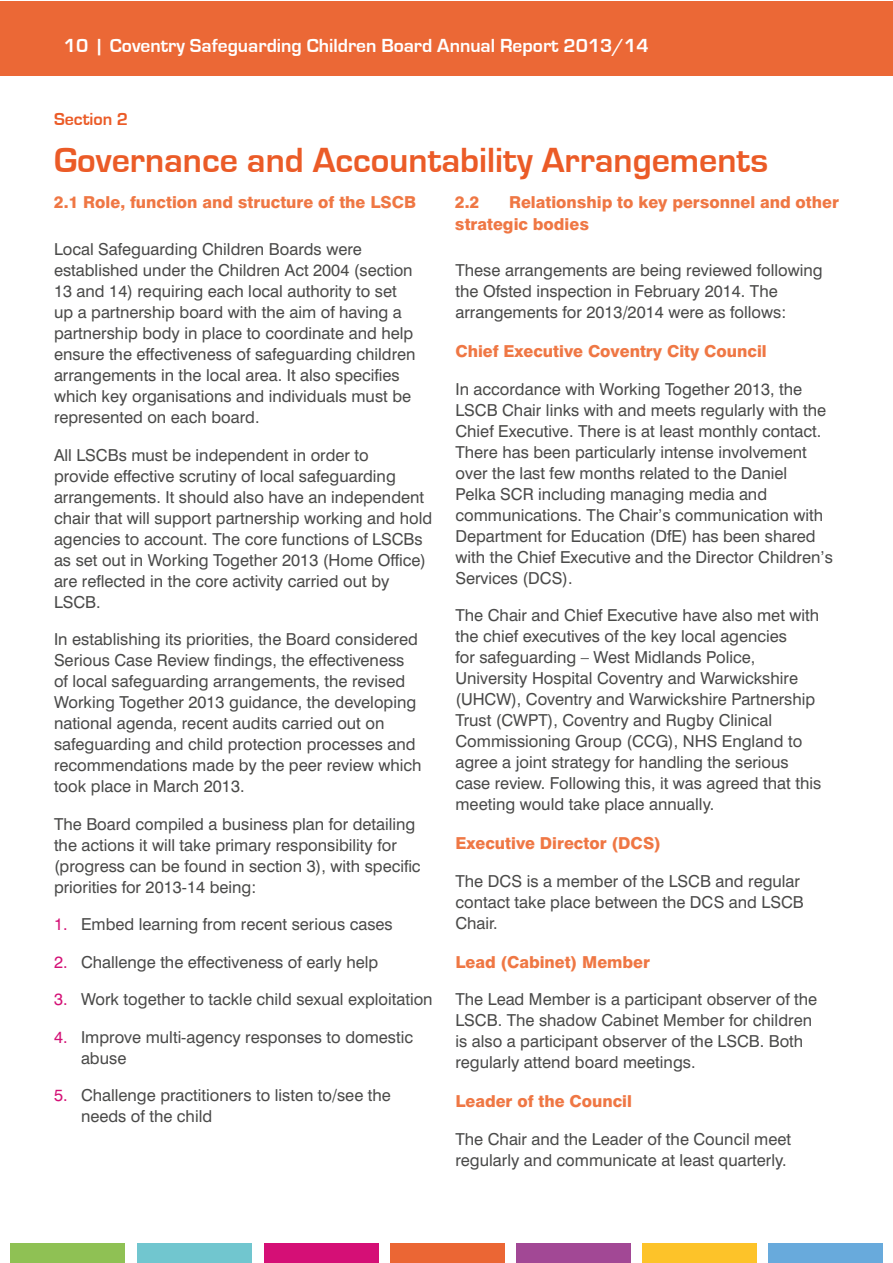
<style>
.page{position:relative;width:893px;height:1263px;background:#fff}
.page>*{position:absolute;margin:0;border:0;box-sizing:border-box;transform-origin:0 0}
.t1{font:700 36px "Eurostile";color:#eb5b27}
.t2{font:700 19.5px "Eurostile";color:#fff}
.t3{font:700 18px "Eurostile";color:#eb5b27}
.t4{font:16.5px/21px "Swiss 721 BT";color:#4a4a49}
.t5{font:800 16.5px/22.5px "Swiss 721 BT";color:#ef7744}
.s1{color:#d41176}
</style>
<div class="page">
<div style="left:0;top:1px;width:892px;height:75px;background:#eb6836"></div>
<div style="left:10px;top:1244px;width:115px;height:19px;background:#8fc154"></div>
<div style="left:137px;top:1244px;width:115px;height:19px;background:#71c6cf"></div>
<div style="left:264px;top:1244px;width:115px;height:19px;background:#d50f76"></div>
<div style="left:390px;top:1244px;width:115px;height:19px;background:#eb6634"></div>
<div style="left:516px;top:1244px;width:114px;height:19px;background:#a24895"></div>
<div style="left:642px;top:1244px;width:115px;height:19px;background:#fdc329"></div>
<div style="left:768px;top:1244px;width:115px;height:19px;background:#68aadc"></div>
<p class="t2" style="left:64px;top:37px;width:586px">10 | Coventry Safeguarding Children Board Annual Report 2013/14</p>
<p class="t3" style="left:54px;top:110px;width:76px">Section 2</p>
<h1 class="t1" style="left:54px;top:143px;width:716px">Governance and Accountability Arrangements</h1>
<p class="t5" style="left:54px;top:190px;width:364px">2.1 Role, function and structure of the LSCB</p>
<p class="t5" style="left:455px;top:190px;width:26px">2.2</p>
<p class="t5" style="left:455px;top:190px;width:385px;text-indent:54px">Relationship to key personnel and other strategic bodies</p>
<p class="t4" style="left:54px;top:238px;width:363px">Local Safeguarding Children Boards were established under the Children Act 2004 (section 13 and 14) requiring each local authority to set up a partnership board with the aim of having a partnership body in place to coordinate and help ensure the effectiveness of safeguarding children arrangements in the local area. It also specifies which key organisations and individuals must be represented on each board.</p>
<p class="t4" style="left:54px;top:444px;width:380px">All LSCBs must be independent in order to<br>provide effective scrutiny of local safeguarding arrangements. It should also have an independent chair that will support partnership working and hold agencies to account. The core functions of LSCBs as set out in Working Together 2013 (Home Office) are reflected in the core activity carried out by LSCB.</p>
<p class="t4" style="left:54px;top:629px;width:369px">In establishing its priorities, the Board considered Serious Case Review findings, the effectiveness of local safeguarding arrangements, the revised Working Together 2013 guidance, the developing national agenda, recent audits carried out on safeguarding and child protection processes and recommendations made by the peer review which took place in March 2013.</p>
<p class="t4" style="left:54px;top:813px;width:368px">The Board compiled a business plan for detailing the actions it will take primary responsibility for (progress can be found in section 3), with specific priorities for 2013-14 being:</p>
<p class="t4" style="left:54px;top:914px;width:340px"><span class="s1">1.</span> Embed learning from recent serious cases</p>
<p class="t4" style="left:54px;top:951px;width:326px"><span class="s1">2.</span> Challenge the effectiveness of early help</p>
<p class="t4" style="left:54px;top:989px;width:380px"><span class="s1">3.</span> Work together to tackle child sexual exploitation</p>
<p class="t4" style="left:81px;top:1026px;width:334px;text-indent:-27px"><span class="s1">4.</span> Improve multi-agency responses to domestic abuse</p>
<p class="t4" style="left:81px;top:1085px;width:311px;text-indent:-27px"><span class="s1">5.</span> Challenge practitioners to listen to/see the needs of the child</p>
<p class="t4" style="left:455px;top:260px;width:369px">These arrangements are being reviewed following the Ofsted inspection in February 2014. The arrangements for 2013/2014 were as follows:</p>
<p class="t5" style="left:455px;top:340px;width:313px">Chief Executive Coventry City Council</p>
<p class="t4" style="left:455px;top:378px;width:379px">In accordance with Working Together 2013, the LSCB Chair links with and meets regularly with the Chief Executive. There is at least monthly contact.<br>There has been particularly intense involvement over the last few months related to the Daniel<br>Pelka SCR including managing media and communications. The Chair’s communication with Department for Education (DfE) has been shared with the Chief Executive and the Director Children’s Services (DCS).</p>
<p class="t4" style="left:455px;top:605px;width:367px">The Chair and Chief Executive have also met with the chief executives of the key local agencies<br>for safeguarding – West Midlands Police, University Hospital Coventry and Warwickshire (UHCW), Coventry and Warwickshire Partnership Trust (CWPT), Coventry and Rugby Clinical Commissioning Group (CCG), NHS England to agree a joint strategy for handling the serious case review. Following this, it was agreed that this meeting would take place annually.</p>
<p class="t5" style="left:455px;top:832px;width:207px">Executive Director (DCS)</p>
<p class="t4" style="left:455px;top:870px;width:350px">The DCS is a member of the LSCB and regular contact take place between the DCS and LSCB<br>Chair.</p>
<p class="t5" style="left:455px;top:951px;width:196px">Lead (Cabinet) Member</p>
<p class="t4" style="left:455px;top:989px;width:363px">The Lead Member is a participant observer of the LSCB. The shadow Cabinet Member for children is also a participant observer of the LSCB. Both regularly attend board meetings.</p>
<p class="t5" style="left:455px;top:1090px;width:178px">Leader of the Council</p>
<p class="t4" style="left:455px;top:1128px;width:337px">The Chair and the Leader of the Council meet regularly and communicate at least quarterly.</p>
</div>
